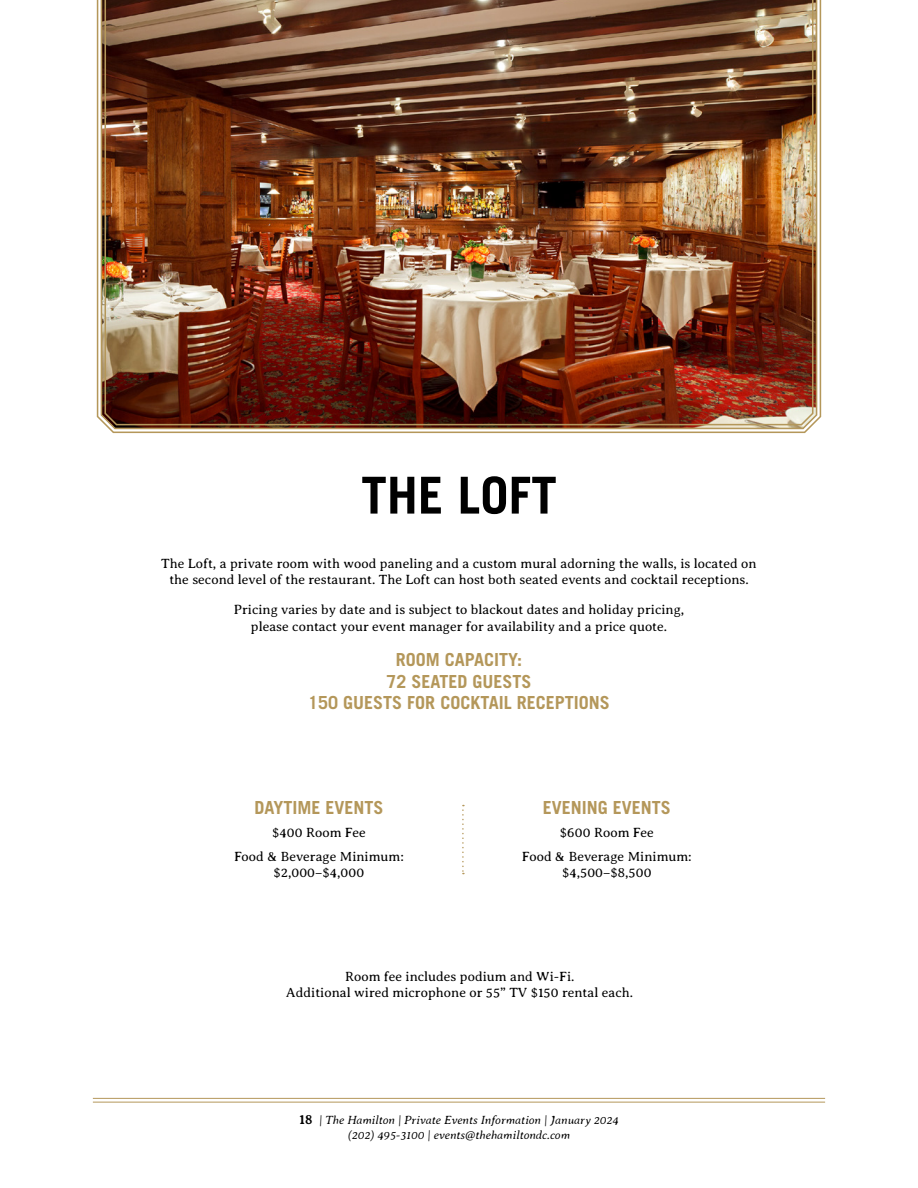
<style>
.page{position:relative;width:918px;height:1188px;background:#fff}
.page>*{position:absolute;margin:0;border:0;box-sizing:border-box;transform-origin:0 0}
.t1{font:700 51px "Trade Gothic LT Std";color:#000}
.t2{font:700 18px/21.6px "Trade Gothic LT Std";color:#b4975a;text-align:center}
.t3{font:300 13.5px/16.5px "Averia Serif Libre";color:#000;text-align:center}
.t4{font:italic 300 12px/14.4px "Averia Serif Libre";color:#000;text-align:center}
.s1{font-weight:700;font-style:normal;font-size:13.5px}
</style>
<div class="page">
<hr style="left:93px;top:1098px;width:732px;height:1px;background:#b4975a">
<hr style="left:93px;top:1102px;width:732px;height:1px;background:#b4975a">
<svg style="left:96px;top:0;width:726px;height:434px"></svg>
<img style="left:100px;top:0;width:718px;height:430px">
<img style="left:104px;top:0;width:710px;height:426px">
<svg style="left:462px;top:805px;width:2px;height:69px"></svg>
<h1 class="t1" style="left:361px;top:464px;width:197px">THE LOFT</h1>
<p class="t3" style="left:161px;top:555px;width:597px">The Loft, a private room with wood paneling and a custom mural adorning the walls, is located on the second level of the restaurant. The Loft can host both seated events and cocktail receptions.</p>
<p class="t3" style="left:234px;top:602px;width:452px">Pricing varies by date and is subject to blackout dates and holiday pricing, please contact your event manager for availability and a price quote.</p>
<h2 class="t2" style="left:308px;top:649px;width:303px">ROOM CAPACITY:<br>72 SEATED GUESTS<br>150 GUESTS FOR COCKTAIL RECEPTIONS</h2>
<h2 class="t2" style="left:254px;top:797px;width:131px">DAYTIME EVENTS</h2>
<p class="t3" style="left:234px;top:821px;width:171px;line-height:23.2px">$400 Room Fee<br>Food &amp; Beverage Minimum:</p>
<p class="t3" style="left:274px;top:864px;width:92px">$2,000–$4,000</p>
<h2 class="t2" style="left:543px;top:797px;width:130px">EVENING EVENTS</h2>
<p class="t3" style="left:522px;top:821px;width:171px;line-height:23.2px">$600 Room Fee<br>Food &amp; Beverage Minimum:</p>
<p class="t3" style="left:562px;top:864px;width:91px">$4,500–$8,500</p>
<p class="t3" style="left:286px;top:968px;width:348px">Room fee includes podium and Wi-Fi.<br>Additional wired microphone or 55” TV $150 rental each.</p>
<p class="t4" style="left:299px;top:1113px;width:321px"><span class="s1">18</span> | The Hamilton | Private Events Information | January 2024 (202) 495-3100 | events@thehamiltondc.com</p>
</div>
